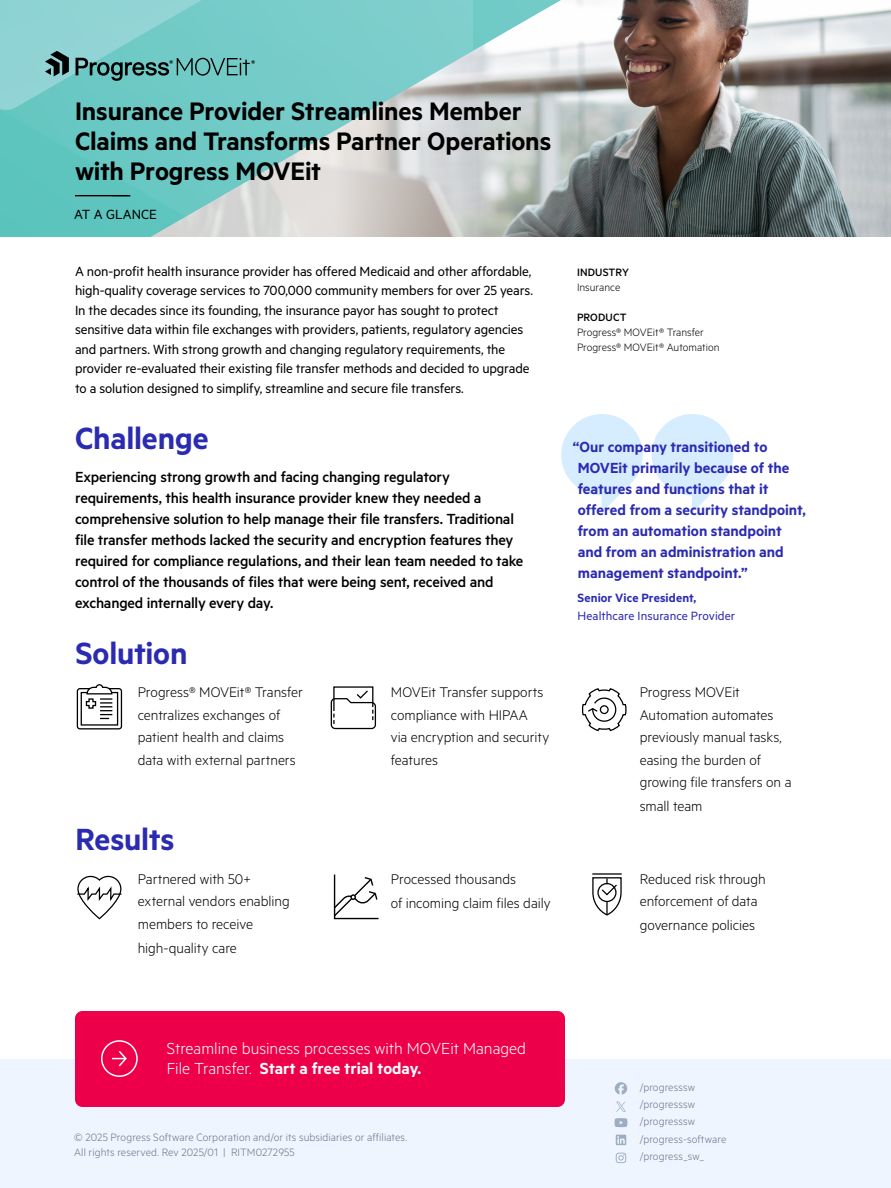
<style>
.page{position:relative;width:891px;height:1188px;background:#fff}
.page>*{position:absolute;margin:0;border:0;box-sizing:border-box;transform-origin:0 0}
.Section_Text{font:600 34.5px "Metric";letter-spacing:-.005em;color:#2b2bb2}
.Cover_Headline{font:600 28.5px/30px "Metric";letter-spacing:-.005em;color:#000}
.t1{font:300 18px/19.5px "Metric";color:#fff}
.Call_Out_Text{font:500 16.5px/21px "Metric";letter-spacing:-.015em;color:#000}
.Quotes{font:600 16.5px/21px "Metric";color:#2b2bb2}
.Body_1{font:300 15.75px/22.5px "Metric";letter-spacing:-.005em;color:#000}
.Call_Out_Text-2{font:15px/19.5px "Metric";letter-spacing:-.01em;color:#000}
.Case_Study_label{font:15px "Metric";color:#000}
.Quotes-2{font:13.5px/18px "Metric";letter-spacing:.005em;color:#2b2bb2}
.t2{font:300 12px/17.2px "Metric";letter-spacing:.01em;color:#6c7589}
.Side_Bar_Text{font:300 12px "Metric";color:#000}
.Side_Bar_Title{font:500 12px "Metric";letter-spacing:.01em;color:#000}
.s1{font-weight:600}
</style>
<div class="page">
<div style="left:0;top:1059px;width:891px;height:129px;background:#eef5ff"></div>
<svg style="left:616px;top:1153px;width:10px;height:10px"></svg>
<svg style="left:616px;top:1102px;width:10px;height:10px"></svg>
<svg style="left:615px;top:1082px;width:12px;height:13px"></svg>
<svg style="left:616px;top:1135px;width:10px;height:10px"></svg>
<svg style="left:615px;top:1118px;width:12px;height:9px"></svg>
<div style="left:75px;top:1011px;width:490px;height:96px;background:#ed0049;border-radius:8px"></div>
<div style="left:101px;top:1040px;width:37px;height:37px;border:2px solid #fff;border-radius:50%"></div>
<svg style="left:112px;top:1051px;width:15px;height:16px"></svg>
<img style="left:625px;top:0;width:266px;height:237px">
<svg style="left:561px;top:0;width:64px;height:237px"></svg>
<svg style="left:473px;top:0;width:88px;height:217px"></svg>
<svg style="left:0;top:0;width:473px;height:237px;background:#94cdc9"></svg>
<svg style="left:602px;top:489px;width:23px;height:23px"></svg>
<div style="left:561px;top:414px;width:82px;height:82px;background:#d6ecff;border-radius:50%"></div>
<svg style="left:692px;top:486px;width:27px;height:27px"></svg>
<div style="left:652px;top:414px;width:81px;height:82px;background:#d6ecff;border-radius:50%"></div>
<svg style="left:0;top:0;width:293px;height:111px;background:#77c5c3"></svg>
<hr style="left:75px;top:195px;width:55px;height:1px;background:#000">
<svg style="left:582px;top:688px;width:44px;height:44px"></svg>
<svg style="left:333px;top:874px;width:46px;height:46px"></svg>
<svg style="left:330px;top:686px;width:47px;height:44px"></svg>
<div style="left:77px;top:688px;width:45px;height:41px;border:1px solid #000;border-radius:3px"></div>
<svg style="left:80px;top:684px;width:39px;height:42px"></svg>
<svg style="left:77px;top:875px;width:45px;height:45px"></svg>
<hr style="left:592px;top:873px;width:30px;height:2px;background:#000">
<svg style="left:592px;top:877px;width:30px;height:39px"></svg>
<p class="Cover_Headline" style="left:75px;top:95px;width:478px">Insurance Provider Streamlines Member<br>Claims and Transforms Partner Operations with Progress MOVEit</p>
<p class="Case_Study_label" style="left:74px;top:206px;width:84px">AT A GLANCE</p>
<p class="Call_Out_Text-2" style="left:75px;top:261px;width:460px">A non-profit health insurance provider has offered Medicaid and other affordable, high-quality coverage services to 700,000 community members for over 25 years.<br>In the decades since its founding, the insurance payor has sought to protect sensitive data within file exchanges with providers, patients, regulatory agencies and partners. With strong growth and changing regulatory requirements, the provider re-evaluated their existing file transfer methods and decided to upgrade to a solution designed to simplify, streamline and secure file transfers.</p>
<h2 class="Section_Text" style="left:75px;top:418px;width:135px">Challenge</h2>
<p class="Call_Out_Text" style="left:75px;top:466px;width:450px">Experiencing strong growth and facing changing regulatory requirements, this health insurance provider knew they needed a comprehensive solution to help manage their file transfers. Traditional file transfer methods lacked the security and encryption features they required for compliance regulations, and their lean team needed to take control of the thousands of files that were being sent, received and exchanged internally every day.</p>
<h2 class="Section_Text" style="left:75px;top:632px;width:113px">Solution</h2>
<p class="Body_1" style="left:138px;top:680px;width:167px">Progress® MOVEit® Transfer centralizes exchanges of patient health and claims data with external partners</p>
<h2 class="Section_Text" style="left:75px;top:819px;width:101px">Results</h2>
<p class="Body_1" style="left:138px;top:867px;width:154px">Partnered with 50+ external vendors enabling members to receive</p>
<p class="Body_1" style="left:138px;top:936px;width:101px">high-quality care</p>
<p class="Body_1" style="left:391px;top:680px;width:160px">MOVEit Transfer supports compliance with HIPAA<br>via encryption and security features</p>
<p class="Body_1" style="left:391px;top:866px;width:161px;line-height:24px">Processed thousands<br>of incoming claim files daily</p>
<p class="Side_Bar_Title" style="left:577px;top:265px;width:53px">INDUSTRY</p>
<p class="Side_Bar_Text" style="left:577px;top:280px;width:45px">Insurance</p>
<p class="Side_Bar_Title" style="left:577px;top:310px;width:51px">PRODUCT</p>
<p class="Side_Bar_Text" style="left:577px;top:325px;width:128px">Progress® MOVEit® Transfer</p>
<p class="Side_Bar_Text" style="left:577px;top:340px;width:144px">Progress® MOVEit® Automation</p>
<p class="Quotes" style="left:578px;top:436px;width:230px;text-indent:-5px">“Our company transitioned to<br>MOVEit primarily because of the features and functions that it offered from a security standpoint, from an automation standpoint and from an administration and management standpoint.”</p>
<p class="Quotes-2" style="left:578px;top:589px;width:159px"><span class="s1">Senior Vice President,<br></span>Healthcare Insurance Provider</p>
<p class="Body_1" style="left:640px;top:680px;width:153px">Progress MOVEit<br>Automation automates previously manual tasks, easing the burden of growing file transfers on a</p>
<p class="Body_1" style="left:640px;top:794px;width:64px">small team</p>
<p class="Body_1" style="left:640px;top:867px;width:128px">Reduced risk through enforcement of data</p>
<p class="Body_1" style="left:640px;top:913px;width:117px">governance policies</p>
<p class="t1" style="left:167px;top:1038px;width:361px">Streamline business processes with MOVEit Managed<br>File Transfer. <span class="s1">Start a free trial today.</span></p>
<p class="t2" style="left:74px;top:1128px;width:334px;line-height:15.8px">© 2025 Progress Software Corporation and/or its subsidiaries or affiliates.<br>All rights reserved. Rev 2025/01 | RITM0272955</p>
<p class="t2" style="left:640px;top:1078px;width:88px">/progresssw /progresssw /progresssw /progress-software /progress_sw_</p>
</div>
